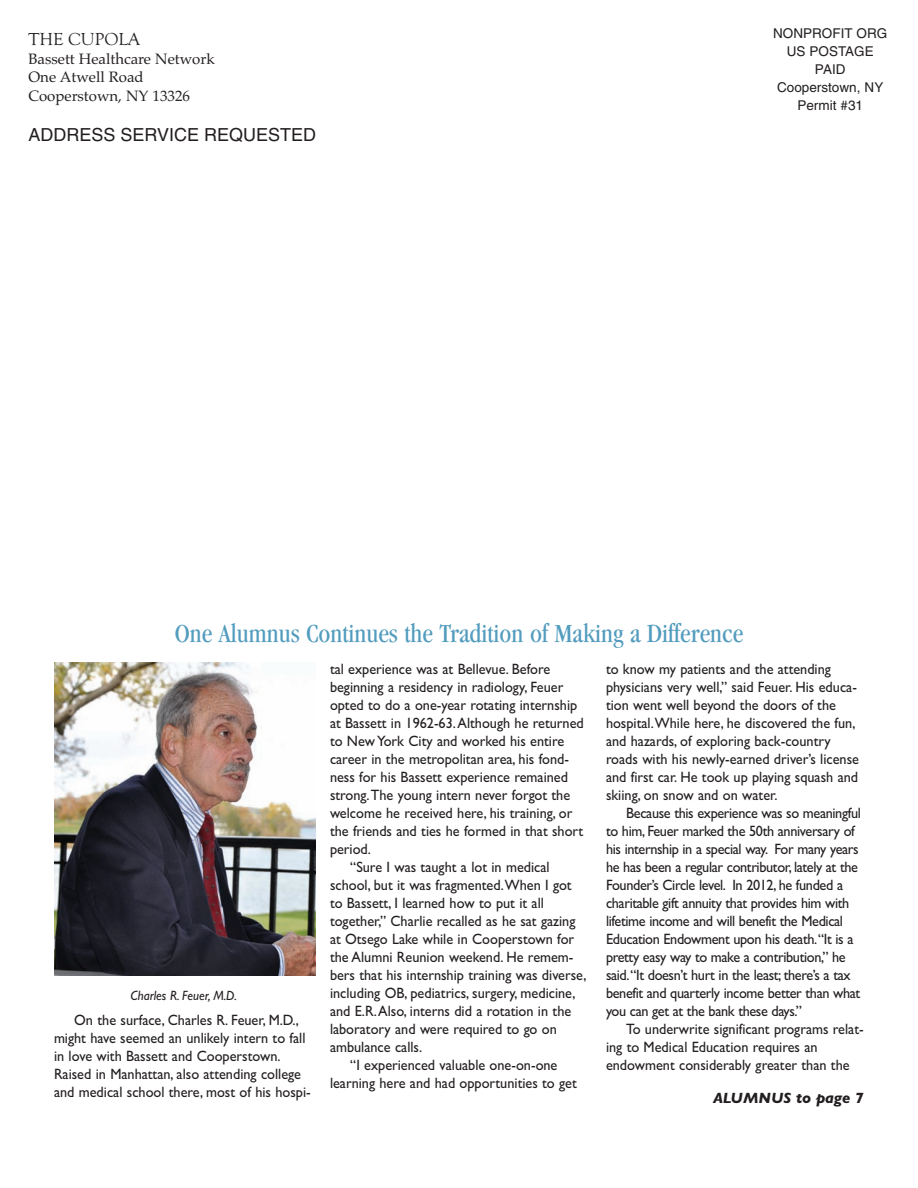
<style>
.page{position:relative;width:918px;height:1188px;background:#fff}
.page>*{position:absolute;margin:0;border:0;box-sizing:border-box;transform-origin:0 0}
.t1{font:condensed 27px "Garamond";color:#529cbe}
.t2{font:18px "Helvetica";color:#231f20}
.t3{font:18px "Goudy Old Style T";color:#231f20}
.t4{font:15px/18px "Gill Sans";color:#231f20;scale:.95 1}
.t5{font:15px/18px "Gill Sans";letter-spacing:-.025em;color:#231f20;scale:.95 1}
.t6{font:15px/18.3px "Palatino";color:#231f20}
.t7{font:italic 700 15px "Gill Sans";color:#231f20}
.t8{font:13.5px/18px "Helvetica";color:#231f20;text-align:center}
.t9{font:italic 13.5px "Gill Sans";color:#231f20;scale:.95 1}
</style>
<div class="page">
<img style="left:54px;top:663px;width:261px;height:312px">
<p class="t3" style="left:28px;top:28px;width:113px">THE CUPOLA</p>
<p class="t6" style="left:28px;top:50px;width:188px">Bassett Healthcare Network<br>One Atwell Road<br>Cooperstown, NY 13326</p>
<p class="t2" style="left:28px;top:128px;width:289px">ADDRESS SERVICE REQUESTED</p>
<p class="t8" style="left:773px;top:26px;width:116px">NONPROFIT ORG<br>US POSTAGE<br>PAID<br>Cooperstown, NY<br>Permit #31</p>
<h1 class="t1" style="left:175px;top:623px;width:570px">One Alumnus Continues the Tradition of Making a Difference</h1>
<p class="t9" style="left:131px;top:987px;width:113px">Charles R. Feuer, M.D.</p>
<p class="t4" style="left:54px;top:1011px;width:272px;text-indent:20px">On the surface, Charles R. Feuer, M.D., might have seemed an unlikely intern to fall in love with Bassett and Cooperstown.<br>Raised in Manhattan, also attending college and medical school there, most of his hospi-</p>
<p class="t4" style="left:330px;top:660px;width:233px">tal experience was at Bellevue. Before</p>
<p class="t4" style="left:330px;top:678px;width:247px">beginning a residency in radiology, Feuer</p>
<p class="t4" style="left:330px;top:696px;width:262px">opted to do a one-year rotating internship</p>
<p class="t4" style="left:330px;top:714px;width:269px">at Bassett in 1962-63.Although he returned</p>
<p class="t4" style="left:330px;top:732px;width:248px">to New York City and worked his entire</p>
<p class="t4" style="left:330px;top:750px;width:253px">career in the metropolitan area, his fond-</p>
<p class="t4" style="left:330px;top:768px;width:252px">ness for his Bassett experience remained</p>
<p class="t4" style="left:330px;top:786px;width:254px">strong.The young intern never forgot the</p>
<p class="t4" style="left:330px;top:804px;width:257px">welcome he received here, his training, or</p>
<p class="t4" style="left:330px;top:822px;width:268px">the friends and ties he formed in that short</p>
<p class="t4" style="left:330px;top:840px;width:45px">period.</p>
<p class="t4" style="left:350px;top:858px;width:211px">“Sure I was taught a lot in medical</p>
<p class="t4" style="left:330px;top:876px;width:256px">school, but it was fragmented.When I got</p>
<p class="t4" style="left:330px;top:894px;width:227px">to Bassett, I learned how to put it all</p>
<p class="t4" style="left:330px;top:912px;width:260px">together,” Charlie recalled as he sat gazing</p>
<p class="t4" style="left:330px;top:930px;width:259px">at Otsego Lake while in Cooperstown for</p>
<p class="t4" style="left:330px;top:948px;width:258px">the Alumni Reunion weekend. He remem-</p>
<p class="t4" style="left:330px;top:966px;width:271px">bers that his internship training was diverse,</p>
<p class="t4" style="left:330px;top:984px;width:260px">including OB, pediatrics, surgery, medicine,</p>
<p class="t4" style="left:330px;top:1002px;width:255px">and E.R.Also, interns did a rotation in the</p>
<p class="t4" style="left:330px;top:1020px;width:240px">laboratory and were required to go on</p>
<p class="t4" style="left:330px;top:1038px;width:99px">ambulance calls.</p>
<p class="t4" style="left:350px;top:1056px;width:220px">“I experienced valuable one-on-one</p>
<p class="t4" style="left:330px;top:1074px;width:261px">learning here and had opportunities to get</p>
<p class="t4" style="left:606px;top:660px;width:268px">to know my patients and the attending physicians very well,” said Feuer. His educa&shy;tion went well beyond the doors of the hospital.While here, he discovered the fun, and hazards, of exploring back-country roads with his newly-earned driver’s license and first car. He took up playing squash and skiing, on snow and on water.</p>
<p class="t5" style="left:606px;top:804px;width:270px;text-indent:20px">Because this experience was so meaningful to him, Feuer marked the 50th anniversary of his internship in a special way. For many years he has been a regular contributor, lately at the Founder’s Circle level. In 2012, he funded a charitable gift annuity that provides him with lifetime income and will benefit the Medical Education Endowment upon his death.“It is a pretty easy way to make a contribution,” he said.“It doesn’t hurt in the least; there’s a tax benefit and quarterly income better than what you can get at the bank these days.”</p>
<p class="t4" style="left:606px;top:1020px;width:273px;text-indent:20px">To underwrite significant programs relat&shy;ing to Medical Education requires an endowment considerably greater than the</p>
<p class="t7" style="left:713px;top:1090px;width:152px">ALUMNUS to page 7</p>
</div>
